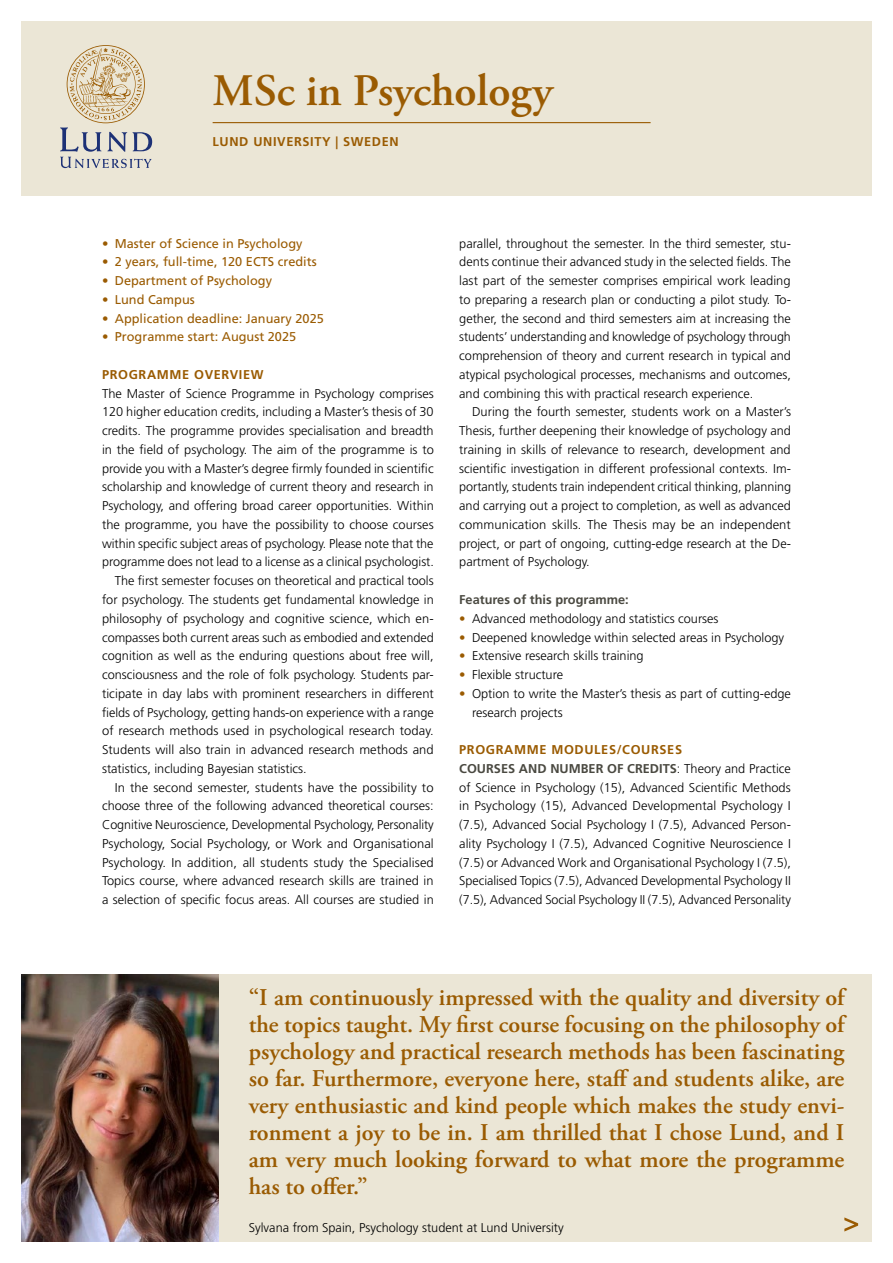
<style>
.page{position:relative;width:893px;height:1263px;background:#fff}
.page>*{position:absolute;margin:0;border:0;box-sizing:border-box;transform-origin:0 0}
.H1_Rubrik_30_p{font:600 45px "Adobe Garamond Pro";color:#9a5b02}
.Brons_Citat{font:600 24px/27px "Adobe Garamond Pro";color:#9a5b02;text-align:justify}
.Svart_Brödtext_med_indrag{font:300 12.75px/18.8px "Frutiger LT Std";color:#000;text-align:justify}
.Svart_Brödtext_utan_indrag{font:300 12.75px/18.8px "Frutiger LT Std";letter-spacing:-.005em;color:#000;text-align:justify}
.t1{font:12.75px "Frutiger LT Std";color:#9a5b02}
.Brons_Citat-2{font:300 12.75px "Frutiger LT Std";color:#000}
.H2_Brons_Underrubrik{font:700 12.75px "Frutiger LT Std";letter-spacing:.05em;color:#9a5b02}
.Svart_Brödtext_utan_indrag-2{font:700 12.75px "Frutiger LT Std";color:#4a4941}
.Underrad{font:700 12.75px "Frutiger LT Std";letter-spacing:.05em;color:#9a5b02}
.s1{color:#9a5b02}
.s2{font-weight:700;color:#4a4941}
</style>
<div class="page">
<div style="left:21px;top:21px;width:851px;height:175px;background:#ebe6d6"></div>
<div style="left:21px;top:974px;width:851px;height:268px;background:#ebe6d6"></div>
<svg style="left:844px;top:1217px;width:14px;height:14px"></svg>
<svg style="left:60px;top:45px;width:92px;height:123px"></svg>
<hr style="left:213px;top:122px;width:438px;height:1px;background:#9a5b02">
<img style="left:21px;top:974px;width:198px;height:268px">
<h1 class="H1_Rubrik_30_p" style="left:213px;top:65px;width:342px">MSc in Psychology</h1>
<p class="Underrad" style="left:213px;top:134px;width:188px">LUND UNIVERSITY | SWEDEN</p>
<p class="t1" style="left:102px;top:236px;width:202px">• Master of Science in Psychology</p>
<p class="t1" style="left:102px;top:255px;width:216px">• 2 years, full-time, 120 ECTS credits</p>
<p class="t1" style="left:102px;top:273px;width:172px">• Department of Psychology</p>
<p class="t1" style="left:102px;top:292px;width:94px">• Lund Campus</p>
<p class="t1" style="left:102px;top:311px;width:223px">• Application deadline: January 2025</p>
<p class="t1" style="left:102px;top:330px;width:196px">• Programme start: August 2025</p>
<h2 class="H2_Brons_Underrubrik" style="left:102px;top:367px;width:163px">PROGRAMME OVERVIEW</h2>
<p class="Svart_Brödtext_utan_indrag" style="left:102px;top:384px;width:333px">The Master of Science Programme in Psychology comprises 120 higher education credits, including a Master’s thesis of 30 credits. The programme provides specialisation and breadth in the field of psychology. The aim of the programme is to provide you with a Master’s degree firmly founded in scientific scholarship and knowledge of current theory and research in Psychology, and offering broad career opportunities. Within the programme, you have the possibility to choose courses within specific subject areas of psychology. Please note that the programme does not lead to a license as a clinical psychologist.</p>
<p class="Svart_Brödtext_med_indrag" style="left:102px;top:572px;width:333px;text-indent:13px">The first semester focuses on theoretical and practical tools for psychology. The students get fundamental knowledge in philosophy of psychology and cognitive science, which en&shy;compasses both current areas such as embodied and extended cognition as well as the enduring questions about free will, consciousness and the role of folk psychology. Students par&shy;ticipate in day labs with prominent researchers in different fields of Psychology, getting hands-on experience with a range of research methods used in psychological research today.<br>Students will also train in advanced research methods and statistics, including Bayesian statistics.</p>
<p class="Svart_Brödtext_med_indrag" style="left:102px;top:778px;width:333px;text-indent:13px">In the second semester, students have the possibility to choose three of the following advanced theoretical courses:<br>Cognitive Neuroscience, Developmental Psychology, Personality Psychology, Social Psychology, or Work and Organisational Psychology. In addition, all students study the Specialised Topics course, where advanced research skills are trained in a selection of specific focus areas. All courses are studied in</p>
<p class="Svart_Brödtext_med_indrag" style="left:459px;top:234px;width:333px">parallel, throughout the semester. In the third semester, stu&shy;dents continue their advanced study in the selected fields. The last part of the semester comprises empirical work leading to preparing a research plan or conducting a pilot study. To&shy;gether, the second and third semesters aim at increasing the students’ understanding and knowledge of psychology through comprehension of theory and current research in typical and atypical psychological processes, mechanisms and outcomes, and combining this with practical research experience.</p>
<p class="Svart_Brödtext_med_indrag" style="left:459px;top:403px;width:333px;text-indent:13px">During the fourth semester, students work on a Master’s Thesis, further deepening their knowledge of psychology and training in skills of relevance to research, development and scientific investigation in different professional contexts. Im&shy;portantly, students train independent critical thinking, planning and carrying out a project to completion, as well as advanced communication skills. The Thesis may be an independent project, or part of ongoing, cutting-edge research at the De&shy;partment of Psychology.</p>
<p class="Svart_Brödtext_utan_indrag-2" style="left:459px;top:592px;width:171px">Features of this programme:</p>
<p class="Svart_Brödtext_med_indrag" style="left:459px;top:609px;width:261px"><span class="s1">•</span> Advanced methodology and statistics courses</p>
<p class="Svart_Brödtext_med_indrag" style="left:459px;top:628px;width:326px"><span class="s1">•</span> Deepened knowledge within selected areas in Psychology</p>
<p class="Svart_Brödtext_med_indrag" style="left:459px;top:647px;width:186px"><span class="s1">•</span> Extensive research skills training</p>
<p class="Svart_Brödtext_med_indrag" style="left:459px;top:665px;width:105px"><span class="s1">•</span> Flexible structure</p>
<p class="Svart_Brödtext_med_indrag" style="left:472px;top:684px;width:320px;text-indent:-13px"><span class="s1">•</span> Option to write the Master’s thesis as part of cutting-edge research projects</p>
<h2 class="H2_Brons_Underrubrik" style="left:459px;top:742px;width:224px">PROGRAMME MODULES/COURSES</h2>
<p class="Svart_Brödtext_utan_indrag" style="left:459px;top:759px;width:333px"><span class="s2">COURSES AND NUMBER OF CREDITS</span>: Theory and Practice of Science in Psychology (15), Advanced Scientific Methods in Psychology (15), Advanced Developmental Psychology I (7.5), Advanced Social Psychology I (7.5), Advanced Person&shy;ality Psychology I (7.5), Advanced Cognitive Neuroscience I (7.5) or Advanced Work and Organisational Psychology I (7.5), Specialised Topics (7.5), Advanced Developmental Psychology II (7.5), Advanced Social Psychology II (7.5), Advanced Personality</p>
<p class="Brons_Citat" style="left:249px;top:984px;width:597px">“I am continuously impressed with the quality and diversity of the topics taught. My first course focusing on the philosophy of psychology and practical research methods has been fascinating so far. Furthermore, everyone here, staff and students alike, are very enthusiastic and kind people which makes the study envi&shy;ronment a joy to be in. I am thrilled that I chose Lund, and I am very much looking forward to what more the programme has to offer.”</p>
<p class="Brons_Citat-2" style="left:249px;top:1220px;width:317px">Sylvana from Spain, Psychology student at Lund University</p>
</div>
